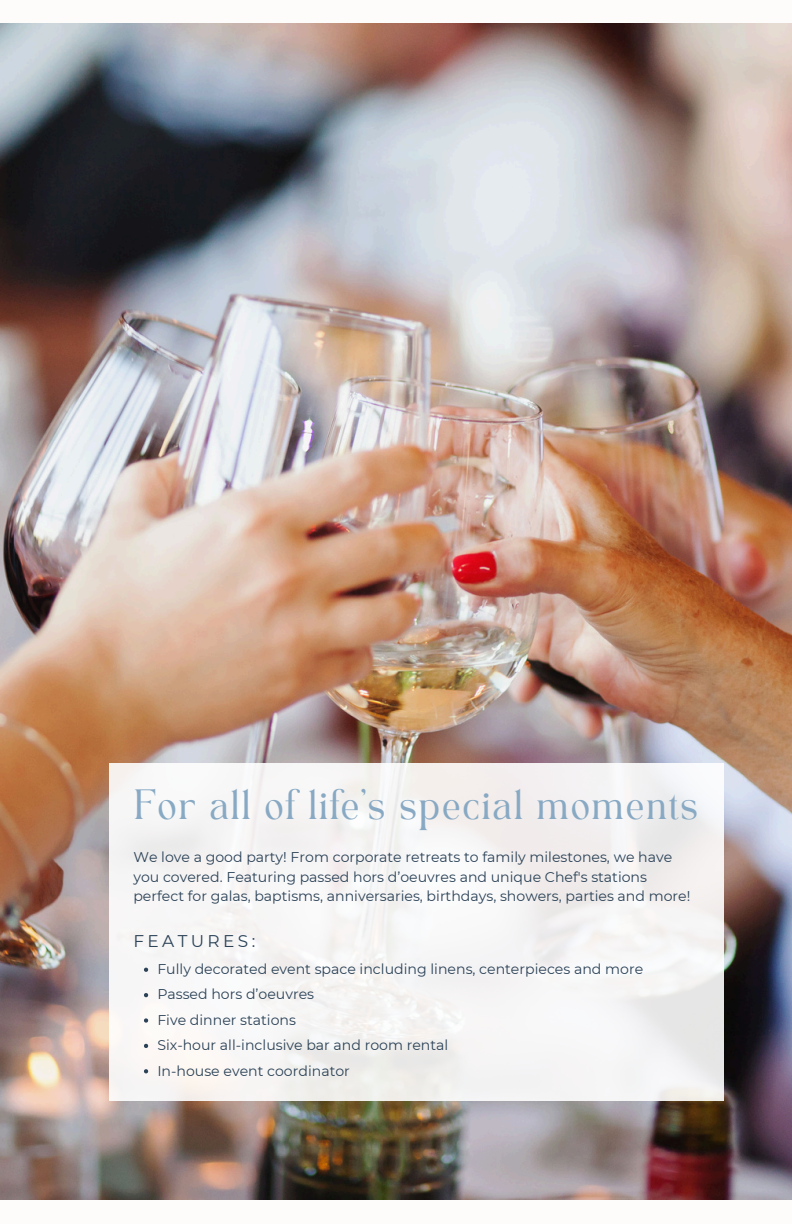
<style>
.page{position:relative;width:792px;height:1224px;background:#fdfcfb}
.page>*{position:absolute;margin:0;border:0;box-sizing:border-box;transform-origin:0 0}
.t1{font:29.6px "TAN Angleton";color:#88a9c3}
.t2{font:17px "Montserrat";letter-spacing:.2em;color:#2b4257}
.t3{font:14.2px/19.8px "Montserrat";color:#2b4257}
</style>
<div class="page">
<img style="left:0;top:24px;width:792px;height:1176px">
<div style="left:109px;top:763px;width:614px;height:338px;background:#f6f5f5"></div>
<svg style="left:144px;top:968px;width:4px;height:4px"></svg>
<svg style="left:144px;top:993px;width:4px;height:4px"></svg>
<svg style="left:144px;top:1018px;width:4px;height:5px"></svg>
<svg style="left:144px;top:1044px;width:4px;height:4px"></svg>
<svg style="left:144px;top:1069px;width:4px;height:4px"></svg>
<p class="t1" style="left:133px;top:789px;width:567px">For all of life's special moments</p>
<h1 class="t3" style="left:133px;top:847px;width:559px">We love a good party! From corporate retreats to family milestones, we have you covered. Featuring passed hors d’oeuvres and unique Chef's stations perfect for galas, baptisms, anniversaries, birthdays, showers, parties and more!</h1>
<p class="t2" style="left:133px;top:931px;width:123px">FEATURES:</p>
<h2 class="t3" style="left:157px;top:959px;width:487px">Fully decorated event space including linens, centerpieces and more</h2>
<p class="t3" style="left:157px;top:984px;width:158px">Passed hors d’oeuvres</p>
<p class="t3" style="left:157px;top:1010px;width:140px">Five dinner stations</p>
<p class="t3" style="left:157px;top:1035px;width:292px">Six-hour all-inclusive bar and room rental</p>
<p class="t3" style="left:157px;top:1061px;width:194px">In-house event coordinator</p>
</div>
